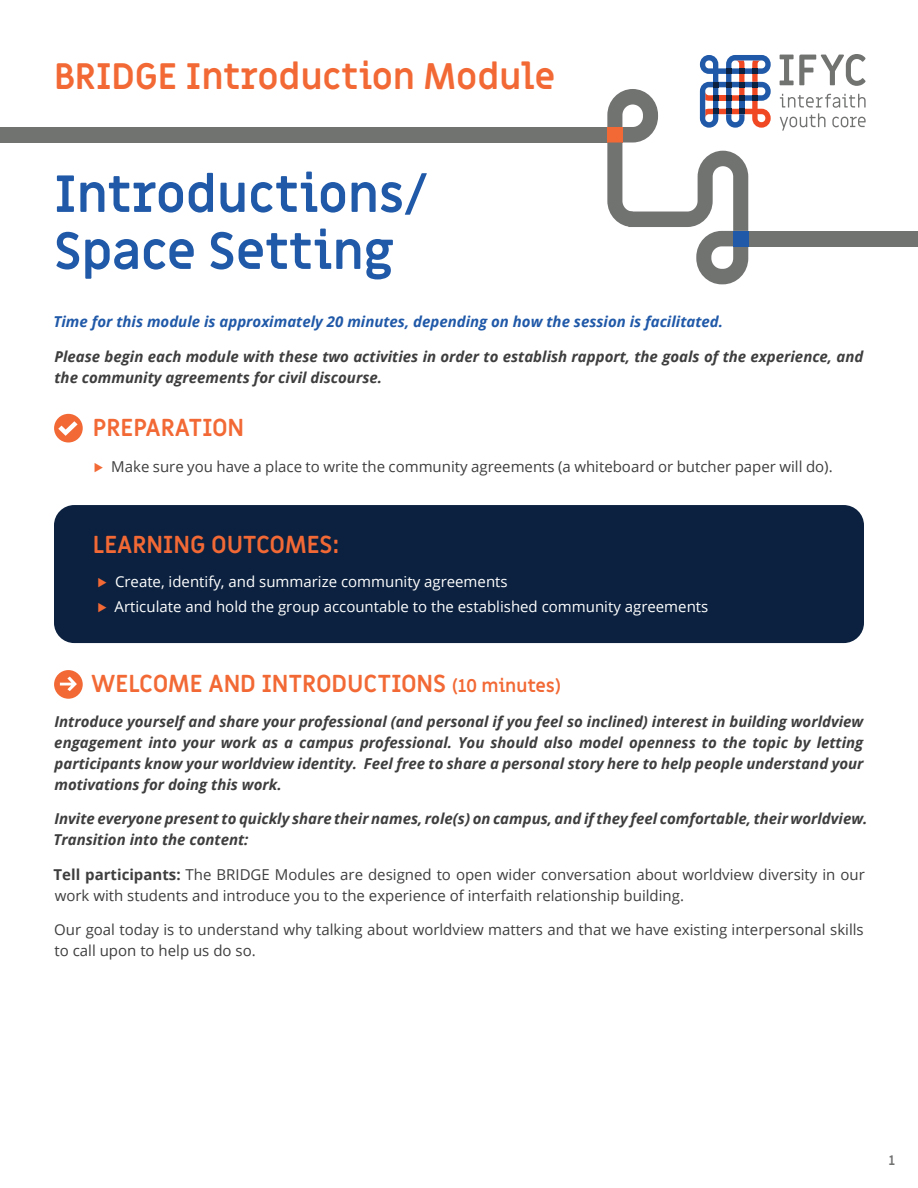
<style>
.page{position:relative;width:918px;height:1188px;background:#fff}
.page>*{position:absolute;margin:0;border:0;box-sizing:border-box;transform-origin:0 0}
.Page_title{font:700 51px/57px "Miriam Libre";letter-spacing:-.01em;color:#2059a8}
.Page_title_-_rule_be{font:700 36px "Miriam Libre";letter-spacing:-.01em;color:#f26935}
.t1{font:700 24px "Miriam Libre";letter-spacing:-.01em;color:#f26935}
.procedural_note_-_ex{font:italic 700 15px/21px "Open Sans";color:#3e3e3f}
.body_copy{font:15px/21px "Open Sans";color:#3e3e3f}
.t2{font:15px "Open Sans";color:#fff}
.procedural_note{font:italic 700 15px "Open Sans";color:#2059a8}
.t3{font:700 13.5px "Miriam Libre";color:#717371}
.s1{font-size:18px}
.s2{font-weight:700}
</style>
<div class="page">
<div style="left:54px;top:505px;width:810px;height:138px;background:#0b213f;border-radius:20px"></div>
<svg style="left:780px;top:94px;width:86px;height:37px"></svg>
<svg style="left:780px;top:54px;width:86px;height:32px"></svg>
<div style="left:0;top:127px;width:607px;height:16px;background:#717371"></div>
<div style="left:748px;top:231px;width:170px;height:15px;background:#717371"></div>
<svg style="left:607px;top:55px;width:164px;height:229px"></svg>
<div style="left:733px;top:231px;width:15px;height:15px;background:#2059a8"></div>
<div style="left:54px;top:414px;width:29px;height:28px;background:#f26935;border-radius:50%"></div>
<svg style="left:58px;top:421px;width:20px;height:15px"></svg>
<div style="left:54px;top:670px;width:29px;height:29px;background:#f26935;border-radius:50%"></div>
<svg style="left:60px;top:677px;width:17px;height:14px"></svg>
<p class="Page_title_-_rule_be" style="left:54px;top:54px;width:503px">BRIDGE Introduction Module</p>
<p class="Page_title" style="left:54px;top:167px;width:375px">Introductions/<br>Space Setting</p>
<p class="procedural_note" style="left:54px;top:311px;width:671px">Time for this module is approximately 20 minutes, depending on how the session is facilitated.</p>
<p class="procedural_note_-_ex" style="left:54px;top:345px;width:810px">Please begin each module with these two activities in order to establish rapport, the goals of the experience, and the community agreements for civil discourse.</p>
<h1 class="t1" style="left:93px;top:413px;width:153px">PREPARATION</h1>
<p class="body_copy" style="left:111px;top:456px;width:723px">Make sure you have a place to write the community agreements (a whiteboard or butcher paper will do).</p>
<h1 class="t1" style="left:93px;top:530px;width:249px">LEARNING OUTCOMES:</h1>
<p class="t2" style="left:115px;top:572px;width:394px">Create, identify, and summarize community agreements</p>
<p class="t2" style="left:115px;top:596px;width:595px">Articulate and hold the group accountable to the established community agreements</p>
<h1 class="t1" style="left:91px;top:669px;width:472px">WELCOME AND INTRODUCTIONS <span class="s1">(10 minutes)</span></h1>
<p class="procedural_note_-_ex" style="left:54px;top:711px;width:811px;text-align:justify">Introduce yourself and share your professional (and personal if you feel so inclined) interest in building worldview engagement into your work as a campus professional. You should also model openness to the topic by letting participants know your worldview identity. Feel free to share a personal story here to help people understand your motivations for doing this work.</p>
<p class="procedural_note_-_ex" style="left:54px;top:808px;width:815px">Invite everyone present to quickly share their names, role(s) on campus, and if they feel comfortable, their worldview.<br>Transition into the content:</p>
<p class="body_copy" style="left:54px;top:864px;width:813px"><span class="s2">Tell participants:</span> The BRIDGE Modules are designed to open wider conversation about worldview diversity in our work with students and introduce you to the experience of interfaith relationship building.</p>
<p class="body_copy" style="left:54px;top:919px;width:811px">Our goal today is to understand why talking about worldview matters and that we have existing interpersonal skills to call upon to help us do so.</p>
<p class="t3" style="left:889px;top:1152px;width:8px">1</p>
</div>
